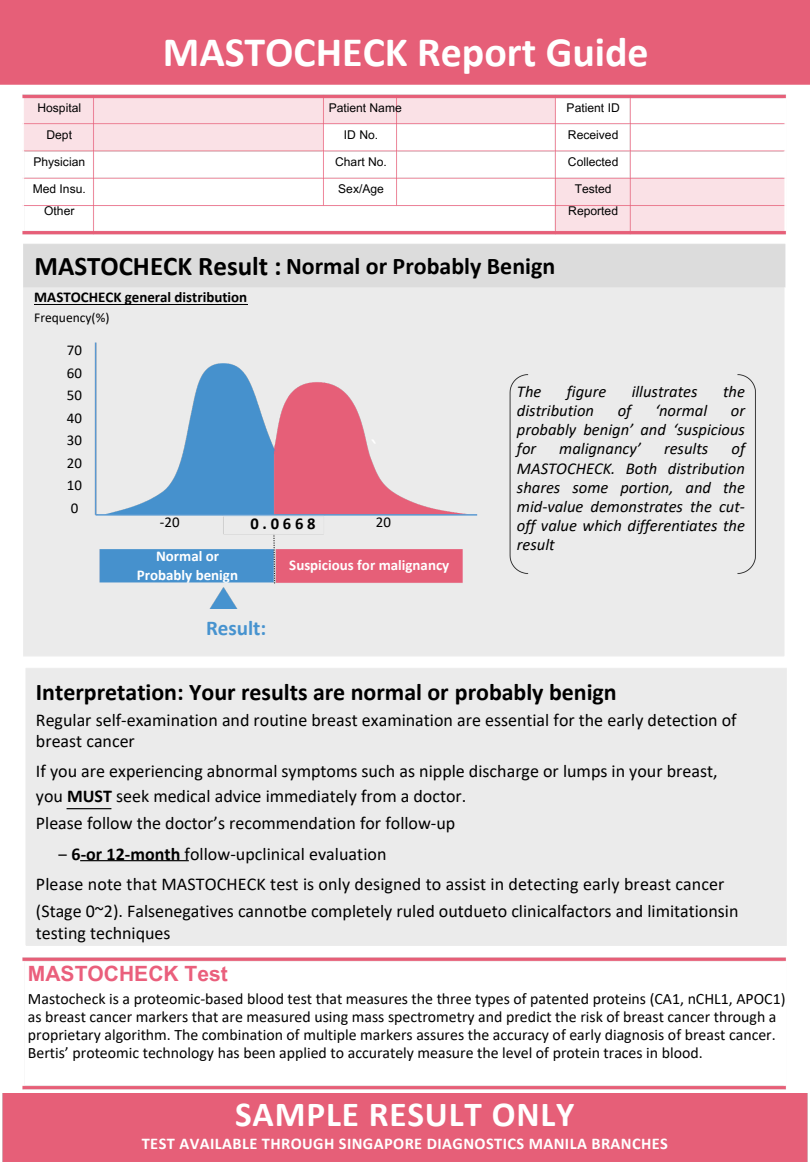
<style>
.page{position:relative;width:810px;height:1170px;background:#fff}
.page>*{position:absolute;margin:0;border:0;box-sizing:border-box;transform-origin:0 0}
.t1{font:700 42px "Calibri";color:#fff}
.t2{font:700 35.25px "Calibri";letter-spacing:.025em;color:#fff}
.t3{font:700 27px "Calibri";color:#000}
.t4{font:700 24px "Calibri";color:#000}
.t5{font:700 21px "Arial MT Pro";color:#ea5f7c}
.t6{font:700 21px "Calibri";color:#4793cf}
.t7{font:18px/21.3px "Calibri";color:#000}
.t8{font:italic 16.5px/19.2px "Calibri";color:#000;text-align:justify}
.t9{font:700 16.5px "Calibri";color:#000}
.t10{font:700 16.35px "Calibri";letter-spacing:.025em;color:#fff}
.t11{font:15.9px/18px "Calibri";color:#000}
.t12{font:700 15px "Calibri";color:#fff}
.t13{font:700 15px "Calibri";color:#000}
.t14{font:15px/22.5px "Calibri";color:#000;text-align:justify}
.t15{font:13.5px "Calibri";color:#000}
.t16{font:12.15px "Arial MT Pro";color:#000}
.t17{font:12px "Arial MT Pro";color:#000}
.s1{font-weight:700}
</style>
<div class="page">
<img style="left:0;top:0;width:810px;height:1090px">
<hr style="left:34px;top:305px;width:214px;height:1px;background:#000">
<img style="left:87px;top:336px;width:397px;height:255px">
<img style="left:67px;top:809px;width:45px;height:1px">
<img style="left:78px;top:861px;width:113px;height:1px">
<img style="left:210px;top:588px;width:28px;height:21px">
<div style="left:2px;top:1093px;width:806px;height:69px;background:#e65f78"></div>
<p class="t17" style="left:38px;top:103px;width:45px">Hospital</p>
<p class="t17" style="left:47px;top:130px;width:27px">Dept</p>
<p class="t17" style="left:34px;top:157px;width:53px">Physician</p>
<p class="t17" style="left:33px;top:184px;width:54px">Med Insu.</p>
<p class="t16" style="left:44px;top:206px;width:32px">Other</p>
<p class="t1" style="left:163px;top:34px;width:488px">MASTOCHECK Report Guide</p>
<h1 class="t17" style="left:329px;top:103px;width:75px">Patient Name</h1>
<h1 class="t17" style="left:344px;top:130px;width:36px">ID No.</h1>
<h1 class="t17" style="left:335px;top:157px;width:53px">Chart No.</h1>
<h1 class="t17" style="left:338px;top:184px;width:47px">Sex/Age</h1>
<p class="t17" style="left:567px;top:103px;width:55px">Patient ID</p>
<p class="t17" style="left:568px;top:130px;width:52px">Received</p>
<p class="t17" style="left:568px;top:157px;width:52px">Collected</p>
<p class="t17" style="left:575px;top:184px;width:38px">Tested</p>
<p class="t16" style="left:568px;top:206px;width:51px">Reported</p>
<p class="t3" style="left:34px;top:254px;width:249px">MASTOCHECK Result :</p>
<p class="t4" style="left:286px;top:256px;width:271px">Normal or Probably Benign</p>
<p class="t13" style="left:34px;top:290px;width:214px">MASTOCHECK general distribution</p>
<p class="t15" style="left:34px;top:312px;width:77px">Frequency(%)</p>
<h6 class="t14" style="left:67px;top:340px;width:17px">70<br>60<br>50<br>40<br>30<br>20<br>10<br>0</h6>
<p class="t14" style="left:160px;top:512px;width:21px">-20</p>
<p class="t9" style="left:250px;top:517px;width:67px">0.0668</p>
<p class="t14" style="left:376px;top:512px;width:17px">20</p>
<p class="t12" style="left:156px;top:549px;width:65px">Normal or</p>
<p class="t12" style="left:137px;top:568px;width:103px">Probably benign</p>
<p class="t12" style="left:289px;top:559px;width:162px">Suspicious for malignancy</p>
<p class="t6" style="left:206px;top:620px;width:62px">Result:</p>
<p class="t8" style="left:517px;top:383px;width:26px">The</p>
<p class="t8" style="left:567px;top:383px;width:41px">figure</p>
<p class="t8" style="left:632px;top:383px;width:67px">illustrates</p>
<p class="t8" style="left:723px;top:383px;width:23px">the</p>
<p class="t8" style="left:517px;top:402px;width:79px">distribution</p>
<p class="t8" style="left:618px;top:402px;width:15px">of</p>
<p class="t8" style="left:655px;top:402px;width:54px">‘normal</p>
<p class="t8" style="left:517px;top:402px;width:230px;text-indent:214px">or probably benign’ and ‘suspicious for</p>
<p class="t8" style="left:517px;top:441px;width:230px;text-indent:215px">of MASTOCHECK. Both distribution shares some portion, and the mid-value demonstrates the cut-</p>
<p class="t8" style="left:517px;top:517px;width:230px">off value which differentiates the result</p>
<p class="t8" style="left:559px;top:441px;width:83px">malignancy’</p>
<p class="t8" style="left:664px;top:441px;width:46px">results</p>
<h2 class="t4" style="left:36px;top:682px;width:582px">Interpretation: Your results are normal or probably benign</h2>
<h3 class="t7" style="left:36px;top:711px;width:702px">Regular self-examination and routine breast examination are essential for the early detection of breast cancer</h3>
<p class="t7" style="left:36px;top:761px;width:683px">If you are experiencing abnormal symptoms such as nipple discharge or lumps in your breast,</p>
<p class="t7" style="left:36px;top:784px;width:432px;line-height:27px">you <span class="s1">MUST</span> seek medical advice immediately from a doctor.<br>Please follow the doctor’s recommendation for follow-up</p>
<p class="t7" style="left:58px;top:844px;width:330px">‒ <span class="s1">6-or 12-month</span> follow-upclinical evaluation</p>
<p class="t7" style="left:36px;top:875px;width:690px">Please note that MASTOCHECK test is only designed to assist in detecting early breast cancer</p>
<p class="t7" style="left:36px;top:902px;width:704px">(Stage 0~2). Falsenegatives cannotbe completely ruled outdueto clinicalfactors and limitationsin testing techniques</p>
<p class="t5" style="left:28px;top:966px;width:201px">MASTOCHECK Test</p>
<p class="t11" style="left:28px;top:991px;width:759px">Mastocheck is a proteomic-based blood test that measures the three types of patented proteins (CA1, nCHL1, APOC1) as breast cancer markers that are measured using mass spectrometry and predict the risk of breast cancer through a proprietary algorithm. The combination of multiple markers assures the accuracy of early diagnosis of breast cancer.<br>Bertis’ proteomic technology has been applied to accurately measure the level of protein traces in blood.</p>
<p class="t2" style="left:235px;top:1100px;width:341px">SAMPLE RESULT ONLY</p>
<p class="t10" style="left:142px;top:1136px;width:528px">TEST AVAILABLE THROUGH SINGAPORE DIAGNOSTICS MANILA BRANCHES</p>
</div>
